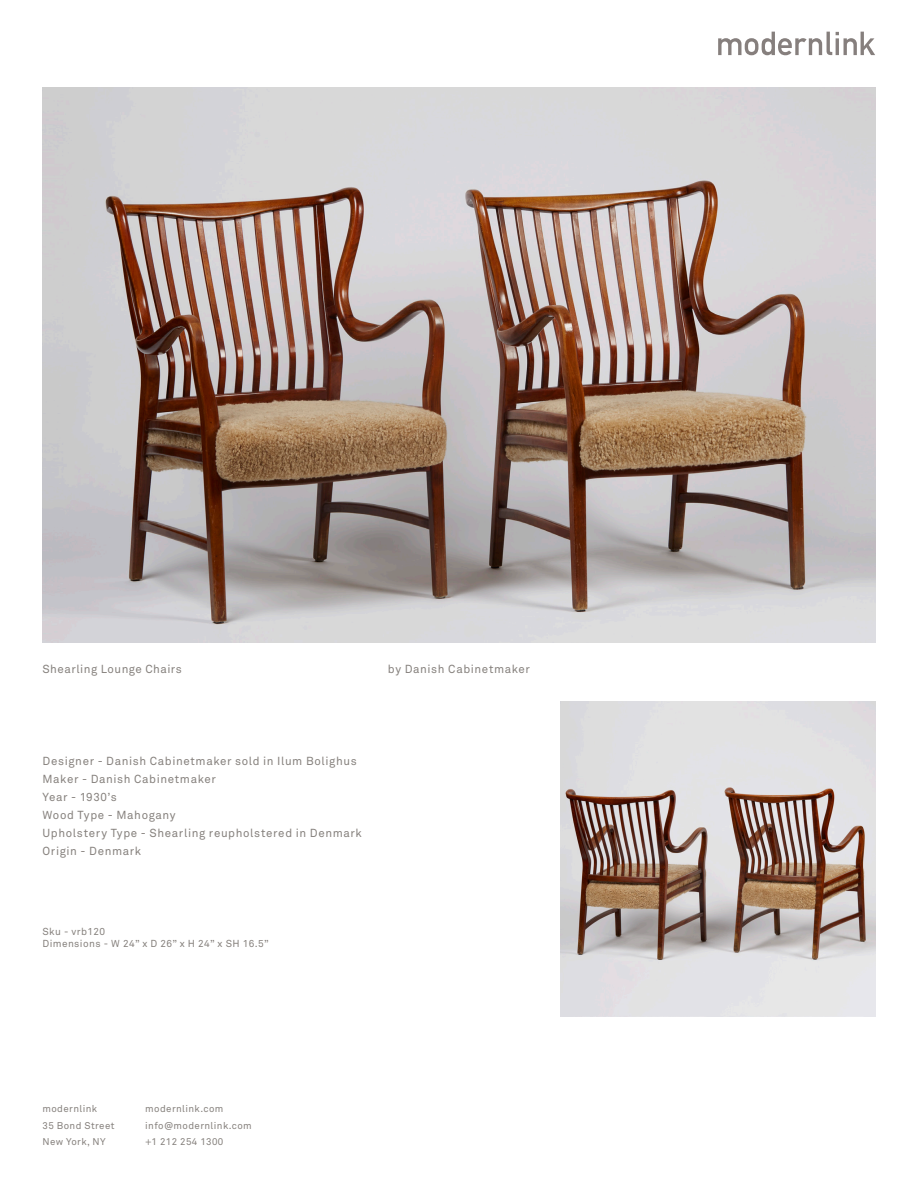
<style>
.page{position:relative;width:918px;height:1188px;background:#fff}
.page>*{position:absolute;margin:0;border:0;box-sizing:border-box;transform-origin:0 0}
.t1{font:11.55px "Akkurat";letter-spacing:.05em;color:#86817d}
.t2{font:10.05px "Akkurat";letter-spacing:.04em;color:#86817d}
.t3{font:9.75px "Akkurat";letter-spacing:.04em;color:#86817d}
</style>
<div class="page">
<svg style="left:718px;top:32px;width:157px;height:23px"></svg>
<img style="left:43px;top:88px;width:832px;height:555px">
<img style="left:561px;top:702px;width:314px;height:314px">
<p class="t1" style="left:43px;top:662px;width:141px">Shearling Lounge Chairs</p>
<p class="t1" style="left:388px;top:661px;width:144px">by Danish Cabinetmaker</p>
<p class="t1" style="left:43px;top:754px;width:316px">Designer - Danish Cabinetmaker sold in Ilum Bolighus</p>
<p class="t1" style="left:43px;top:772px;width:175px">Maker - Danish Cabinetmaker</p>
<p class="t1" style="left:43px;top:790px;width:76px">Year - 1930’s</p>
<p class="t1" style="left:43px;top:808px;width:135px">Wood Type - Mahogany</p>
<p class="t1" style="left:43px;top:826px;width:321px">Upholstery Type - Shearling reupholstered in Denmark</p>
<p class="t1" style="left:43px;top:844px;width:100px">Origin - Denmark</p>
<p class="t2" style="left:43px;top:925px;width:64px">Sku - vrb120</p>
<p class="t2" style="left:43px;top:937px;width:228px">Dimensions - W 24” x D 26” x H 24” x SH 16.5”</p>
<p class="t3" style="left:43px;top:1103px;width:56px">modernlink</p>
<p class="t3" style="left:43px;top:1119px;width:73px">35 Bond Street</p>
<p class="t3" style="left:43px;top:1136px;width:65px">New York, NY</p>
<p class="t3" style="left:145px;top:1103px;width:80px">modernlink.com</p>
<p class="t3" style="left:145px;top:1119px;width:108px">info@modernlink.com</p>
<p class="t3" style="left:145px;top:1136px;width:80px">+1 212 254 1300</p>
</div>
